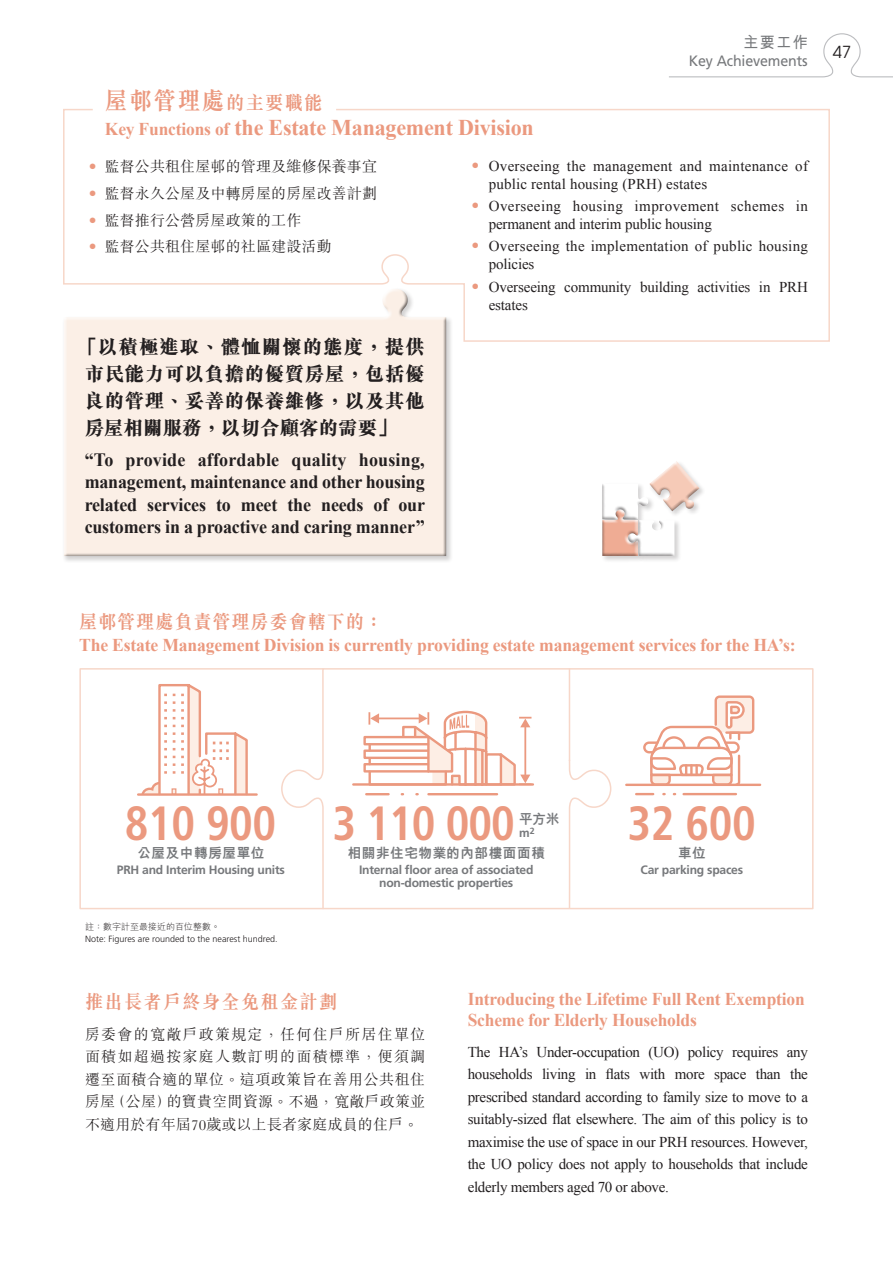
<style>
.page{position:relative;width:893px;height:1263px;background:#fff}
.page>*{position:absolute;margin:0;border:0;box-sizing:border-box;transform-origin:0 0}
.Chi_Body_tex{font:700 condensed 48px "Frutiger";letter-spacing:-.01em;color:#eb997f;scale:.95 1}
.t1{font:700 25.05px "M Sung HK";letter-spacing:.075em;color:#eb997f;scale:.9 1}
.Eng_Body_tex{font:700 22.5px "Times New Roman";letter-spacing:-.01em;color:#eb997f}
.Chi_Body_tex-2{font:800 19.5px/27px "M Sung HK";letter-spacing:.025em;color:#231f20;text-align:justify}
.Chi_Sub_head{font:700 19.5px "M Sung HK";letter-spacing:.05em;color:#eb997f;scale:.93 1}
.Chi_Sub_head-2{font:700 19.5px "M Sung HK";letter-spacing:.075em;color:#eb997f;scale:.93 1}
.Eng_Body_tex-2{font:700 18.75px/22.5px "Times New Roman";letter-spacing:-.01em;color:#231f20;text-align:justify;scale:.96 1}
.Eng_Sub_head{font:700 18px/21px "Times New Roman";letter-spacing:-.01em;color:#eb997f}
.t2{font:16.5px "Avant Garde";color:#231f20}
.t3{font:700 15.75px "M Hei HK";color:#76787b;scale:.95 1}
.Eng_Body_tex-3{font:15px/22.5px "Times New Roman";letter-spacing:.01em;color:#231f20}
.Chi_Body_tex-3{font:300 15px/22.5px "M Sung HK";letter-spacing:.01em;color:#231f20;text-align:justify}
.Eng_Body_tex-4{font:15px/18px "Times New Roman";letter-spacing:.03em;color:#231f20}
.Eng_Body_tex-5{font:15px/18px "Times New Roman";letter-spacing:-.01em;color:#231f20}
.t4{font:15px "Frutiger";letter-spacing:-.01em;color:#76787b;scale:.95 1}
.Chi_Body_tex-4{font:800 13.5px "M Hei HK";letter-spacing:.05em;color:#76787b}
.Chi_Body_tex-5{font:700 12.15px/13.5px "Frutiger";letter-spacing:-.02em;color:#76787b;text-align:center}
.t5{font:300 9px "Frutiger";color:#231f20}
.t6{font:300 9px "M Hei HK";color:#231f20}
.s1{font-size:19.5px}
.s2{font-size:18px}
.s3{font-weight:500;color:#eb997f}
.s4{font-family:"M Sung HK";font-weight:500;color:#eb997f}
</style>
<div class="page">
<svg style="left:642px;top:695px;width:114px;height:89px"></svg>
<hr style="left:626px;top:784px;width:134px;height:2px;background:#eb997f">
<hr style="left:684px;top:793px;width:52px;height:2px;background:#eb997f">
<svg style="left:636px;top:793px;width:17px;height:2px"></svg>
<div style="left:79px;top:668px;width:734px;height:241px;border:2px solid #f7d7c9"></div>
<hr style="left:569px;top:669px;width:1px;height:91px;background:#f7d7c9">
<svg style="left:568px;top:759px;width:44px;height:151px"></svg>
<svg style="left:280px;top:668px;width:45px;height:242px"></svg>
<div style="left:363px;top:736px;width:67px;height:9px;border:2px solid #eb997f"></div>
<div style="left:363px;top:749px;width:66px;height:10px;border:2px solid #eb997f"></div>
<div style="left:363px;top:763px;width:66px;height:9px;border:2px solid #eb997f"></div>
<div style="left:485px;top:753px;width:17px;height:33px;border:2px solid #eb997f"></div>
<svg style="left:498px;top:717px;width:33px;height:66px"></svg>
<hr style="left:353px;top:783px;width:180px;height:3px;background:#eb997f">
<hr style="left:428px;top:793px;width:69px;height:2px;background:#eb997f">
<hr style="left:366px;top:793px;width:23px;height:2px;background:#eb997f">
<svg style="left:368px;top:710px;width:121px;height:76px"></svg>
<svg style="left:63px;top:109px;width:767px;height:233px"></svg>
<div style="left:63px;top:287px;width:390px;height:276px;background:#231f20;opacity:.2"></div>
<div style="left:63px;top:289px;width:385px;height:268px;background:#231f20;opacity:.6"></div>
<svg style="left:602px;top:461px;width:101px;height:100px"></svg>
<svg style="left:141px;top:684px;width:107px;height:109px"></svg>
<hr style="left:138px;top:793px;width:119px;height:3px;background:#eb997f">
<svg style="left:669px;top:33px;width:224px;height:45px"></svg>
<p class="t1" style="left:105px;top:88px;width:243px">屋邨管理處<span class="s1">的主要職能</span></p>
<p class="Eng_Body_tex" style="left:105px;top:112px;width:430px"><span class="s2">Key Functions of</span> the Estate Management Division</p>
<p class="t3" style="left:743px;top:31px;width:69px">主要工作</p>
<p class="t4" style="left:689px;top:52px;width:127px">Key Achievements</p>
<p class="Chi_Body_tex-3" style="left:85px;top:154px;width:294px"><span class="s3">•</span> 監督公共租住屋邨的管理及維修保養事宜</p>
<p class="Chi_Body_tex-3" style="left:85px;top:181px;width:294px"><span class="s3">•</span> 監督永久公屋及中轉房屋的房屋改善計劃</p>
<p class="Chi_Body_tex-3" style="left:85px;top:208px;width:218px"><span class="s3">•</span> 監督推行公營房屋政策的工作</p>
<p class="Chi_Body_tex-3" style="left:85px;top:235px;width:248px"><span class="s3">•</span> 監督公共租住屋邨的社區建設活動</p>
<p class="Chi_Body_tex-2" style="left:85px;top:333px;width:341px;text-indent:-7px">「以積極進取、體恤關懷的態度，提供市民能力可以負擔的優質房屋，包括優良的管理、妥善的保養維修，以及其他房屋相關服務，以切合顧客的需要」</p>
<p class="Eng_Body_tex-2" style="left:85px;top:448px;width:356px">“To provide affordable quality housing, management, maintenance and other housing related services to meet the needs of our customers in a proactive and caring manner”</p>
<p class="Eng_Body_tex-3" style="left:489px;top:157px;width:321px;line-height:18px;text-indent:-21px"><span class="s4">•</span> Overseeing the management and maintenance of public rental housing (PRH) estates</p>
<p class="Eng_Body_tex-4" style="left:489px;top:197px;width:321px;text-indent:-21px"><span class="s4">•</span> Overseeing housing improvement schemes in permanent and interim public housing</p>
<p class="Eng_Body_tex-3" style="left:489px;top:237px;width:321px;line-height:18px;text-indent:-21px"><span class="s4">•</span> Overseeing the implementation of public housing policies</p>
<p class="Eng_Body_tex-5" style="left:489px;top:277px;width:321px;text-indent:-21px"><span class="s4">•</span> Overseeing community building activities in PRH estates</p>
<p class="t2" style="left:833px;top:42px;width:20px">47</p>
<p class="Chi_Sub_head" style="left:79px;top:612px;width:328px">屋邨管理處負責管理房委會轄下的：</p>
<p class="Eng_Sub_head" style="left:79px;top:634px;width:718px">The Estate Management Division is currently providing estate management services for the HA’s:</p>
<p class="Chi_Body_tex" style="left:125px;top:795px;width:161px">810 900</p>
<p class="Chi_Body_tex-4" style="left:137px;top:846px;width:128px">公屋及中轉房屋單位</p>
<p class="Chi_Body_tex-5" style="left:117px;top:863px;width:170px">PRH and Interim Housing units</p>
<p class="t6" style="left:85px;top:922px;width:136px">註：數字計至最接近的百位整數。</p>
<p class="t5" style="left:85px;top:934px;width:194px">Note: Figures are rounded to the nearest hundred.</p>
<p class="Chi_Body_tex" style="left:333px;top:795px;width:194px">3 110 000</p>
<p class="Chi_Body_tex-4" style="left:519px;top:812px;width:42px">平方米</p>
<p class="Chi_Body_tex-5" style="left:519px;top:826px;width:17px">m<sup>2</sup></p>
<p class="Chi_Body_tex-4" style="left:348px;top:846px;width:199px">相關非住宅物業的內部樓面面積</p>
<p class="Chi_Body_tex-5" style="left:359px;top:863px;width:176px">Internal floor area of associated non-domestic properties</p>
<p class="Chi_Body_tex" style="left:628px;top:795px;width:136px">32 600</p>
<p class="Chi_Body_tex-4" style="left:678px;top:846px;width:29px">車位</p>
<p class="Chi_Body_tex-5" style="left:641px;top:863px;width:104px">Car parking spaces</p>
<p class="Chi_Sub_head-2" style="left:85px;top:992px;width:273px">推出長者戶終身全免租金計劃</p>
<p class="Chi_Body_tex-3" style="left:85px;top:1022px;width:342px">房委會的寬敞戶政策規定，任何住戶所居住單位面積如超過按家庭人數訂明的面積標準，便須調遷至面積合適的單位。這項政策旨在善用公共租住房屋（公屋）的寶貴空間資源。不過，寬敞戶政策並不適用於有年屆70歲或以上長者家庭成員的住戶。</p>
<p class="Eng_Sub_head" style="left:468px;top:988px;width:339px">Introducing the Lifetime Full Rent Exemption<br>Scheme for Elderly Households</p>
<p class="Eng_Body_tex-3" style="left:468px;top:1040px;width:342px;text-align:justify">The HA’s Under-occupation (UO) policy requires any households living in flats with more space than the prescribed standard according to family size to move to a suitably-sized flat elsewhere. The aim of this policy is to maximise the use of space in our PRH resources. However, the UO policy does not apply to households that include elderly members aged 70 or above.</p>
</div>
